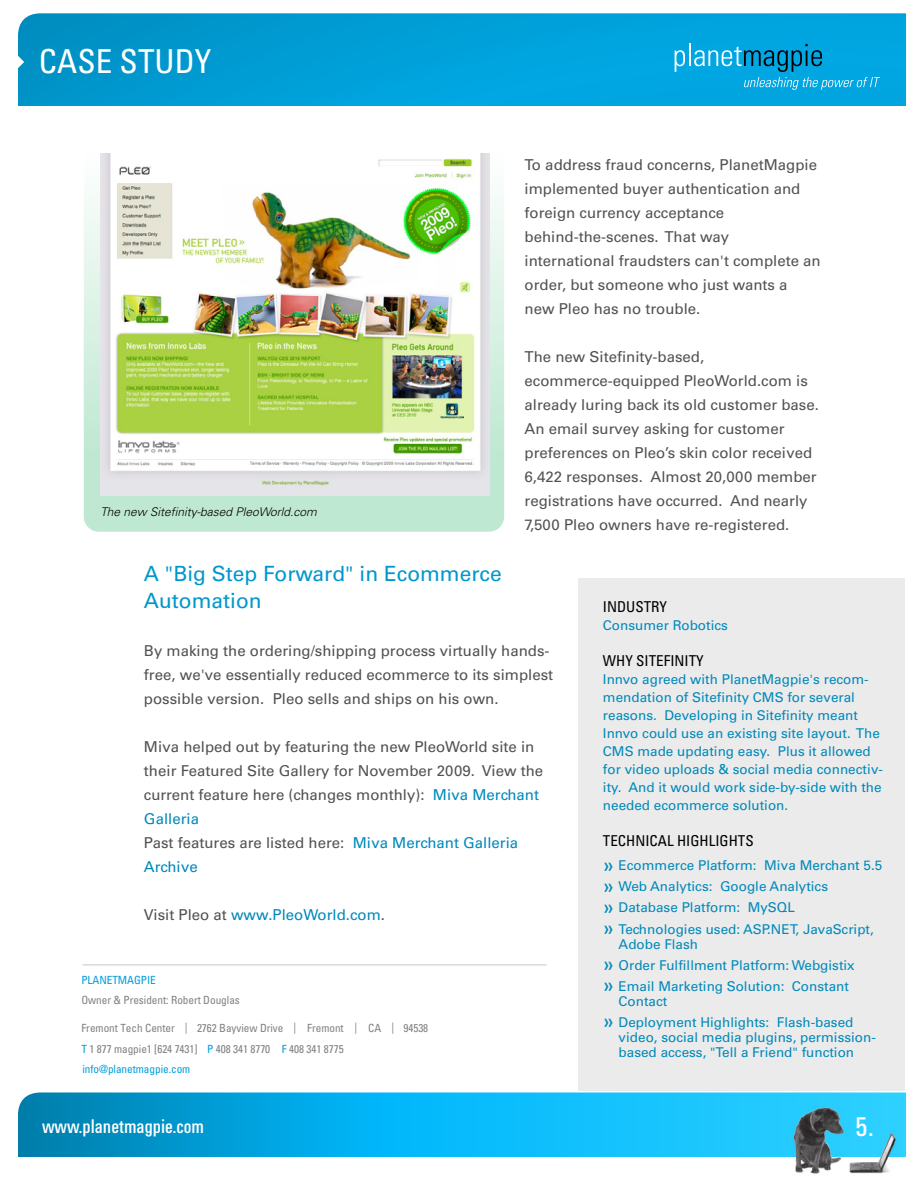
<style>
.page{position:relative;width:918px;height:1188px;background:#fff}
.page>*{position:absolute;margin:0;border:0;box-sizing:border-box;transform-origin:0 0}
.t1{font:condensed 33px "Univers";color:#fff}
.t2{font:27px "Univers Condensed BQ";color:#fff}
.t3{font:21px/27px "Univers";color:#0097cd}
.t4{font:21px/21px "Univers";color:#0089ba;text-align:justify}
.t5{font:19.5px "Univers Condensed BQ";color:#fff}
.t6{font:15px/24px "Univers";color:#515151}
.t7{font:condensed 15px "Univers";color:#000}
.t8{font:15px "Univers";color:#0089ba}
.t9{font:13.5px/18px "Univers";color:#0089ba}
.t10{font:italic 300 12px "Univers";color:#000}
.t11{font:condensed 11.25px/19.5px "Univers";letter-spacing:-.005em;color:#808184}
.t12{font:condensed 11.25px "Univers";letter-spacing:-.005em;color:#009ddc}
.s1{color:#0089ba}
.s2{color:#515151}
.s3{color:#009ddc}
</style>
<div class="page">
<svg style="left:18px;top:1092px;width:888px;height:65px;background:#0db0e9"></svg>
<svg style="left:18px;top:13px;width:888px;height:93px;background:#019ed7"></svg>
<svg style="left:675px;top:50px;width:10px;height:22px"></svg>
<hr style="left:689px;top:44px;width:2px;height:22px;background:#fff">
<svg style="left:694px;top:44px;width:186px;height:46px;background:#10a2d6"></svg>
<svg style="left:18px;top:51px;width:6px;height:21px"></svg>
<img style="left:791px;top:1106px;width:108px;height:68px">
<svg style="left:84px;top:153px;width:420px;height:379px;background:#cbebda"></svg>
<div style="left:579px;top:578px;width:326px;height:513px;background:#ebebeb"></div>
<img style="left:101px;top:153px;width:388px;height:342px">
<hr style="left:82px;top:964px;width:465px;height:1px;background:#d0d0d0">
<p class="t1" style="left:39px;top:41px;width:174px">CASE STUDY</p>
<p class="t10" style="left:100px;top:505px;width:218px">The new Sitefinity-based PleoWorld.com</p>
<p class="t6" style="left:525px;top:153px;width:298px">To address fraud concerns, PlanetMagpie implemented buyer authentication and foreign currency acceptance behind-the-scenes. That way international fraudsters can't complete an order, but someone who just wants a new Pleo has no trouble.</p>
<p class="t6" style="left:525px;top:345px;width:296px">The new Sitefinity-based, ecommerce-equipped PleoWorld.com is already luring back its old customer base.<br>An email survey asking for customer preferences on Pleo’s skin color received 6,422 responses. Almost 20,000 member registrations have occurred. And nearly 7,500 Pleo owners have re-registered.</p>
<p class="t3" style="left:144px;top:560px;width:359px">A "Big Step Forward" in Ecommerce<br>Automation</p>
<p class="t6" style="left:144px;top:639px;width:411px">By making the ordering/shipping process virtually hands&shy;free, we've essentially reduced ecommerce to its simplest possible version. Pleo sells and ships on his own.</p>
<p class="t6" style="left:144px;top:735px;width:401px">Miva helped out by featuring the new PleoWorld site in their Featured Site Gallery for November 2009. View the current feature here (changes monthly): <span class="s1">Miva Merchant Galleria<br></span>Past features are listed here: <span class="s1">Miva Merchant Galleria Archive</span></p>
<p class="t8" style="left:144px;top:906px;width:243px"><span class="s2">Visit Pleo at</span> www.PleoWorld.com<span class="s2">.</span></p>
<p class="t11" style="left:81px;top:970px;width:160px"><span class="s3">PLANETMAGPIE<br></span>Owner &amp; President: Robert Douglas</p>
<p class="t11" style="left:81px;top:1017px;width:348px;line-height:21px">Fremont Tech Center | 2762 Bayview Drive | Fremont | CA | 94538<br><span class="s3">T</span> 1 877 magpie1 [624 7431] <span class="s3">P</span> 408 341 8770 <span class="s3">F</span> 408 341 8775</p>
<p class="t12" style="left:82px;top:1061px;width:109px">info@planetmagpie.com</p>
<p class="t7" style="left:603px;top:597px;width:66px">INDUSTRY</p>
<p class="t9" style="left:603px;top:616px;width:126px">Consumer Robotics</p>
<p class="t7" style="left:603px;top:651px;width:102px">WHY SITEFINITY</p>
<p class="t9" style="left:603px;top:670px;width:282px">Innvo agreed with PlanetMagpie's recom&shy;mendation of Sitefinity CMS for several reasons. Developing in Sitefinity meant Innvo could use an existing site layout. The CMS made updating easy. Plus it allowed for video uploads &amp; social media connectiv&shy;ity. And it would work side-by-side with the needed ecommerce solution.</p>
<p class="t7" style="left:603px;top:831px;width:152px">TECHNICAL HIGHLIGHTS</p>
<p class="t9" style="left:619px;top:855px;width:265px;line-height:21px">Ecommerce Platform: Miva Merchant 5.5<br>Web Analytics: Google Analytics Database Platform: MySQL<br>Technologies used: ASP.NET, JavaScript,</p>
<p class="t9" style="left:619px;top:933px;width:238px;line-height:21px">Adobe Flash<br>Order Fulfillment Platform: Webgistix<br>Email Marketing Solution: Constant</p>
<p class="t9" style="left:619px;top:990px;width:236px;line-height:21px">Contact<br>Deployment Highlights: Flash-based</p>
<p class="t9" style="left:619px;top:1029px;width:259px;line-height:15px">video, social media plugins, permission&shy;based access, "Tell a Friend" function</p>
<p class="t4" style="left:603px;top:854px;width:13px">» » » »</p>
<p class="t4" style="left:603px;top:953px;width:13px">» »</p>
<p class="t4" style="left:603px;top:1010px;width:13px">»</p>
<p class="t5" style="left:42px;top:1115px;width:164px">www.planetmagpie.com</p>
<p class="t2" style="left:855px;top:1111px;width:20px">5.</p>
</div>
